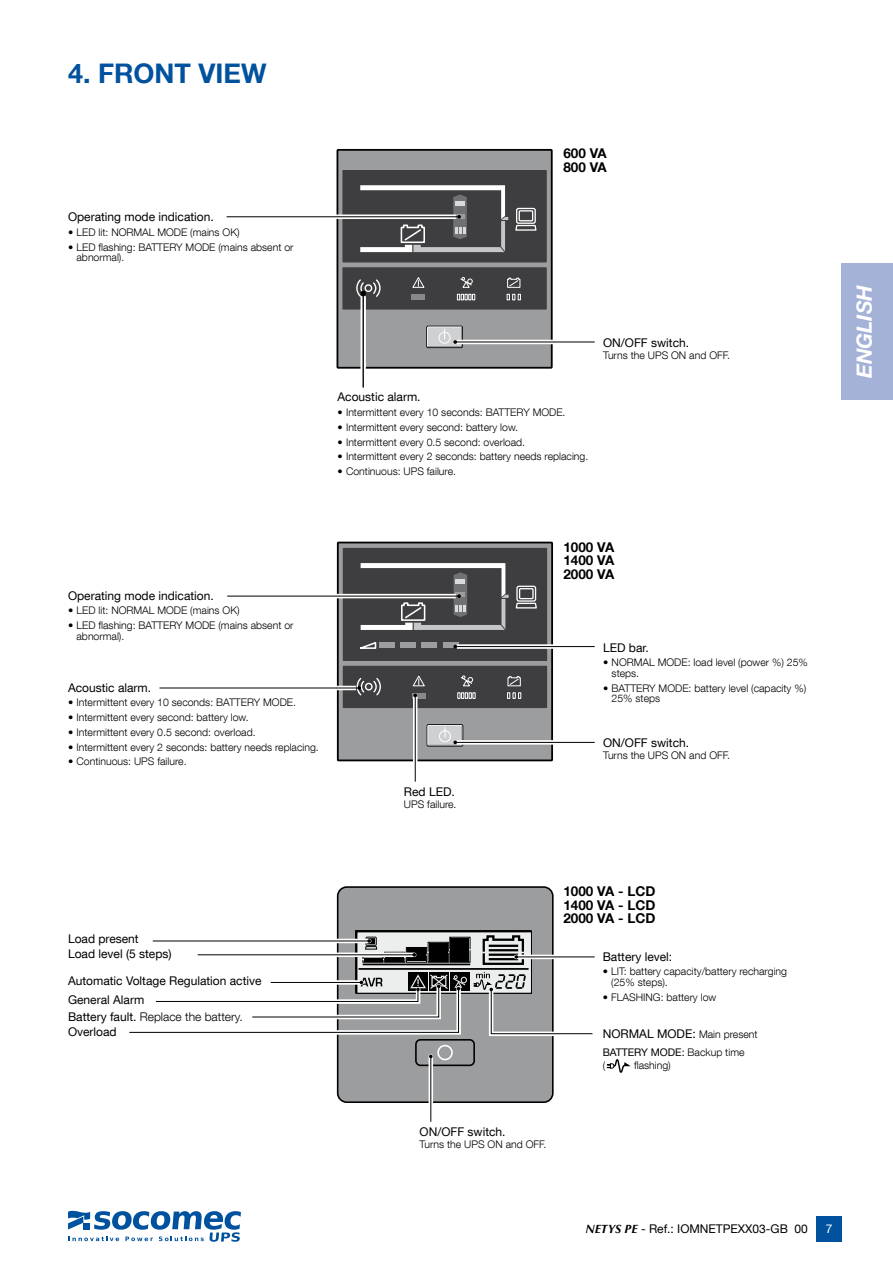
<style>
.page{position:relative;width:893px;height:1263px;background:#fff}
.page>*{position:absolute;margin:0;border:0;box-sizing:border-box;transform-origin:0 0}
.t1{font:700 27px "Helvetica Neue LT Com";color:#00519e}
.t2{font:italic 700 21px "Helvetica Neue LT Com";color:#fff}
.t3{font:700 13.5px/13.5px "Helvetica Neue LT Com";color:#000;text-align:justify}
.t4{font:12px/14.9px "Helvetica Neue LT Com";color:#000}
.t5{font:12px "Helvetica Neue LT Com";color:#fff}
.t6{font:300 10.5px/10.5px "Helvetica Neue LT Com";color:#000}
.t7{font:10.5px/13.5px "Helvetica Neue LT Com";color:#000}
.s1{font-weight:300}
.s2{font-weight:300;font-size:10.5px}
.s3{font-family:"Optima LT Std";font-weight:700;font-style:italic}
</style>
<div class="page">
<div style="left:816px;top:1216px;width:26px;height:26px;background:#00519e"></div>
<div style="left:842px;top:264px;width:51px;height:136px;background:#a5b2d7"></div>
<svg style="left:68px;top:1210px;width:173px;height:32px"></svg>
<div style="left:83px;top:1222px;width:7px;height:7px;background:#00519e"></div>
<div style="left:338px;top:887px;width:215px;height:215px;background:#9c9d9f;border-radius:9px"></div>
<div style="left:337px;top:886px;width:217px;height:217px;border:2px solid #000;border-radius:9px"></div>
<div style="left:415px;top:1039px;width:60px;height:27px;border:2px solid #000;border-radius:5px"></div>
<div style="left:437px;top:1045px;width:16px;height:15px;border:2px solid #fff;border-radius:50%"></div>
<svg style="left:607px;top:1059px;width:24px;height:14px"></svg>
<div style="left:337px;top:150px;width:215px;height:218px;background:#9c9d9f"></div>
<div style="left:337px;top:149px;width:216px;height:220px;border:2px solid #000"></div>
<div style="left:342px;top:170px;width:205px;height:92px;background:#3e3e40"></div>
<div style="left:342px;top:267px;width:205px;height:43px;background:#3e3e40"></div>
<div style="left:412px;top:295px;width:13px;height:5px;background:#87888a"></div>
<svg style="left:507px;top:294px;width:14px;height:6px"></svg>
<div style="left:426px;top:326px;width:37px;height:22px;border:1px solid #000"></div>
<svg style="left:412px;top:277px;width:13px;height:11px"></svg>
<div style="left:516px;top:208px;width:20px;height:16px;border:1px solid #fff;border-radius:2px"></div>
<svg style="left:515px;top:224px;width:22px;height:7px"></svg>
<div style="left:519px;top:210px;width:14px;height:11px;border:1px solid #fff"></div>
<svg style="left:507px;top:277px;width:14px;height:11px"></svg>
<svg style="left:457px;top:277px;width:18px;height:23px"></svg>
<svg style="left:360px;top:298px;width:6px;height:71px"></svg>
<hr style="left:363px;top:293px;width:1px;height:95px;background:#000">
<svg style="left:356px;top:279px;width:25px;height:19px"></svg>
<svg style="left:334px;top:214px;width:26px;height:5px"></svg>
<hr style="left:227px;top:216px;width:232px;height:1px;background:#000">
<svg style="left:360px;top:185px;width:148px;height:67px"></svg>
<svg style="left:462px;top:340px;width:108px;height:4px"></svg>
<hr style="left:455px;top:341px;width:140px;height:1px;background:#000">
<svg style="left:427px;top:327px;width:35px;height:20px"></svg>
<div style="left:338px;top:542px;width:214px;height:218px;background:#9c9d9f"></div>
<div style="left:337px;top:542px;width:216px;height:219px;border:2px solid #000"></div>
<div style="left:343px;top:548px;width:204px;height:113px;background:#3e3e40"></div>
<div style="left:343px;top:666px;width:204px;height:42px;background:#3e3e40"></div>
<svg style="left:412px;top:693px;width:13px;height:5px"></svg>
<div style="left:427px;top:724px;width:36px;height:22px;border:1px solid #000"></div>
<svg style="left:412px;top:675px;width:13px;height:12px"></svg>
<div style="left:516px;top:586px;width:20px;height:16px;border:1px solid #fff;border-radius:2px"></div>
<svg style="left:515px;top:602px;width:22px;height:7px"></svg>
<div style="left:519px;top:588px;width:15px;height:11px;border:1px solid #fff"></div>
<svg style="left:507px;top:676px;width:14px;height:23px"></svg>
<svg style="left:360px;top:642px;width:17px;height:7px"></svg>
<div style="left:379px;top:642px;width:15px;height:6px;background:#9c9d9f"></div>
<div style="left:400px;top:642px;width:16px;height:6px;background:#9c9d9f"></div>
<div style="left:422px;top:642px;width:15px;height:6px;background:#9c9d9f"></div>
<svg style="left:443px;top:642px;width:15px;height:6px"></svg>
<svg style="left:457px;top:675px;width:18px;height:24px"></svg>
<svg style="left:413px;top:697px;width:4px;height:66px"></svg>
<hr style="left:415px;top:695px;width:1px;height:87px;background:#000">
<svg style="left:334px;top:594px;width:27px;height:4px"></svg>
<svg style="left:337px;top:686px;width:19px;height:4px"></svg>
<hr style="left:227px;top:596px;width:232px;height:1px;background:#000">
<svg style="left:361px;top:563px;width:148px;height:67px"></svg>
<hr style="left:159px;top:687px;width:200px;height:1px;background:#000">
<svg style="left:356px;top:678px;width:25px;height:18px"></svg>
<svg style="left:462px;top:740px;width:108px;height:5px"></svg>
<div style="left:457px;top:644px;width:113px;height:5px;background:#f5f5f5"></div>
<hr style="left:455px;top:742px;width:140px;height:1px;background:#000">
<svg style="left:428px;top:725px;width:34px;height:20px"></svg>
<hr style="left:455px;top:646px;width:140px;height:1px;background:#000">
<svg style="left:429px;top:1058px;width:4px;height:64px"></svg>
<hr style="left:430px;top:1056px;width:1px;height:66px;background:#000">
<svg style="left:429px;top:1054px;width:4px;height:4px"></svg>
<svg style="left:129px;top:929px;width:466px;height:109px"></svg>
<h1 class="t1" style="left:68px;top:56px;width:200px">4. FRONT VIEW</h1>
<p class="t4" style="left:68px;top:209px;width:147px">Operating mode indication.</p>
<p class="t6" style="left:68px;top:227px;width:173px">• LED lit: NORMAL MODE (mains OK)</p>
<p class="t6" style="left:77px;top:241px;width:218px;text-indent:-9px">• LED flashing: BATTERY MODE (mains absent or abnormal).</p>
<p class="t3" style="left:563px;top:147px;width:45px">600 VA<br>800 VA</p>
<p class="t4" style="left:337px;top:389px;width:85px">Acoustic alarm.</p>
<p class="t6" style="left:337px;top:407px;width:230px">• Intermittent every 10 seconds: BATTERY MODE.</p>
<p class="t6" style="left:337px;top:422px;width:182px">• Intermittent every second: battery low.</p>
<p class="t6" style="left:337px;top:436px;width:189px">• Intermittent every 0.5 second: overload.</p>
<p class="t6" style="left:337px;top:451px;width:252px">• Intermittent every 2 seconds: battery needs replacing.</p>
<p class="t6" style="left:337px;top:466px;width:120px">• Continuous: UPS failure.</p>
<p class="t4" style="left:603px;top:335px;width:88px">ON/OFF switch.</p>
<p class="t6" style="left:603px;top:349px;width:128px">Turns the UPS ON and OFF.</p>
<p class="t4" style="left:68px;top:588px;width:147px">Operating mode indication.</p>
<p class="t6" style="left:68px;top:605px;width:173px">• LED lit: NORMAL MODE (mains OK)</p>
<p class="t6" style="left:77px;top:620px;width:218px;text-indent:-9px">• LED flashing: BATTERY MODE (mains absent or abnormal).</p>
<p class="t4" style="left:68px;top:679px;width:85px">Acoustic alarm.</p>
<p class="t6" style="left:68px;top:697px;width:230px">• Intermittent every 10 seconds: BATTERY MODE.</p>
<p class="t6" style="left:68px;top:712px;width:182px">• Intermittent every second: battery low.</p>
<p class="t6" style="left:68px;top:726px;width:189px">• Intermittent every 0.5 second: overload.</p>
<p class="t6" style="left:68px;top:741px;width:252px">• Intermittent every 2 seconds: battery needs replacing.</p>
<p class="t6" style="left:68px;top:756px;width:120px">• Continuous: UPS failure.</p>
<p class="t4" style="left:404px;top:784px;width:52px">Red LED.</p>
<p class="t6" style="left:404px;top:798px;width:54px">UPS failure.</p>
<p class="t3" style="left:563px;top:540px;width:52px">1000 VA 1400 VA 2000 VA</p>
<p class="t4" style="left:603px;top:640px;width:47px">LED bar.</p>
<p class="t6" style="left:612px;top:657px;width:198px;text-indent:-9px">• NORMAL MODE: load level (power %) 25% steps.</p>
<p class="t6" style="left:612px;top:682px;width:196px;text-indent:-9px">• BATTERY MODE: battery level (capacity %)<br>25% steps</p>
<p class="t4" style="left:603px;top:734px;width:88px">ON/OFF switch.</p>
<p class="t6" style="left:603px;top:749px;width:128px">Turns the UPS ON and OFF.</p>
<h2 class="t2" style="left:851px;top:378px;width:95px;rotate:-90deg">ENGLISH</h2>
<p class="t4" style="left:68px;top:931px;width:105px">Load present<br>Load level (5 steps)</p>
<p class="t4" style="left:68px;top:971px;width:195px;line-height:18.9px">Automatic Voltage Regulation active<br>General Alarm</p>
<p class="t4" style="left:68px;top:1009px;width:176px">Battery fault. <span class="s1">Replace the battery.<br></span>Overload</p>
<p class="t3" style="left:563px;top:884px;width:93px">1000 VA - LCD 1400 VA - LCD 2000 VA - LCD</p>
<p class="t4" style="left:603px;top:948px;width:71px">Battery level:</p>
<p class="t6" style="left:611px;top:966px;width:177px;text-indent:-9px">• LIT: battery capacity/battery recharging (25% steps).</p>
<p class="t6" style="left:603px;top:991px;width:115px">• FLASHING: battery low</p>
<p class="t4" style="left:603px;top:1026px;width:156px">NORMAL MODE: <span class="s2">Main present</span></p>
<p class="t7" style="left:603px;top:1045px;width:143px">BATTERY MODE: <span class="s1">Backup time (</span></p>
<p class="t6" style="left:634px;top:1060px;width:38px">flashing)</p>
<p class="t4" style="left:420px;top:1124px;width:88px">ON/OFF switch.</p>
<p class="t6" style="left:420px;top:1139px;width:128px">Turns the UPS ON and OFF.</p>
<p class="t4" style="left:585px;top:1221px;width:224px"><span class="s3">NETYS PE</span> - Ref.: IOMNETPEXX03-GB 00</p>
<p class="t5" style="left:826px;top:1221px;width:8px">7</p>
</div>
